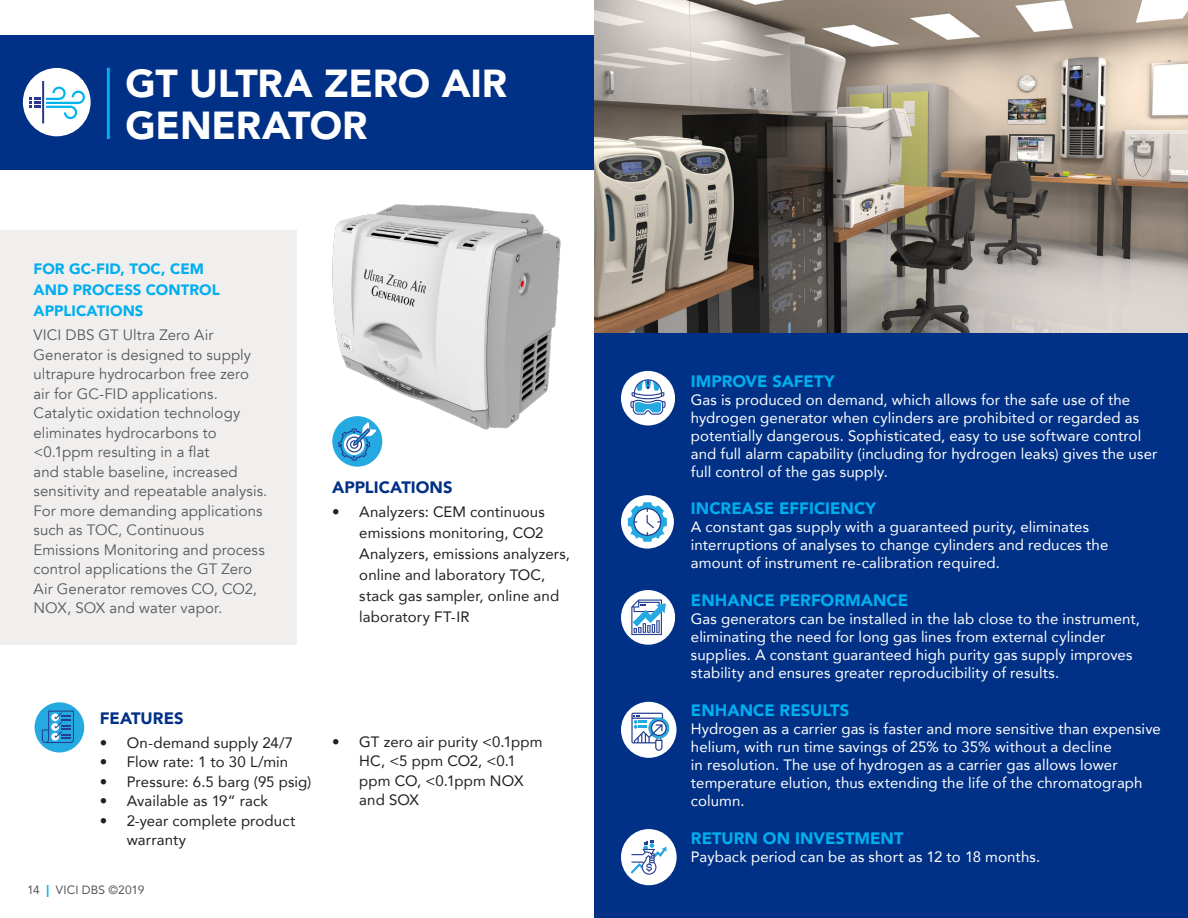
<style>
.page{position:relative;width:1188px;height:918px;background:#fff}
.page>*{position:absolute;margin:0;border:0;box-sizing:border-box;transform-origin:0 0}
.t1{font:900 39px/42px "Avenir";letter-spacing:-.005em;color:#fff}
.t2{font:900 16.5px "Avenir";color:#00aeef}
.t3{font:900 16.5px "Avenir";color:#003186}
.t4{font:15px/18px "Avenir";letter-spacing:.01em;color:#fff}
.t5{font:15px/19.5px "Avenir";letter-spacing:.005em;color:#57585a}
.t6{font:15px/21px "Avenir";letter-spacing:.005em;color:#231f20}
.t7{font:900 15px/21px "Avenir";letter-spacing:.005em;color:#00aeef}
.t8{font:12px "Avenir";letter-spacing:.01em;color:#57585a}
.s1{font-weight:900;color:#00baf1}
</style>
<div class="page">
<img style="left:332px;top:204px;width:229px;height:262px">
<img style="left:594px;top:0;width:594px;height:334px">
<div style="left:594px;top:334px;width:594px;height:584px;background:#003186"></div>
<div style="left:621px;top:495px;width:53px;height:54px;background:#fff;border-radius:50%"></div>
<svg style="left:628px;top:502px;width:39px;height:40px"></svg>
<div style="left:621px;top:371px;width:54px;height:55px;background:#fff;border-radius:50%"></div>
<svg style="left:630px;top:379px;width:36px;height:36px"></svg>
<div style="left:621px;top:590px;width:54px;height:55px;background:#fff;border-radius:50%"></div>
<svg style="left:631px;top:600px;width:35px;height:35px"></svg>
<div style="left:621px;top:702px;width:56px;height:56px;background:#fff;border-radius:50%"></div>
<svg style="left:631px;top:713px;width:38px;height:38px"></svg>
<div style="left:621px;top:829px;width:56px;height:56px;background:#fff;border-radius:50%"></div>
<svg style="left:631px;top:840px;width:35px;height:35px"></svg>
<div style="left:35px;top:702px;width:49px;height:50px;background:#24a9e1;border-radius:50%"></div>
<svg style="left:42px;top:711px;width:32px;height:32px"></svg>
<div style="left:332px;top:416px;width:50px;height:51px;background:#24a9e1;border-radius:50%"></div>
<svg style="left:338px;top:422px;width:38px;height:39px"></svg>
<div style="left:0;top:36px;width:594px;height:134px;background:#003186"></div>
<hr style="left:107px;top:68px;width:3px;height:71px;background:#00aeef">
<div style="left:0;top:230px;width:297px;height:415px;background:#f1eeee"></div>
<div style="left:23px;top:68px;width:68px;height:68px;background:#fff;border-radius:50%"></div>
<svg style="left:30px;top:98px;width:10px;height:10px"></svg>
<svg style="left:46px;top:87px;width:39px;height:32px"></svg>
<hr style="left:42px;top:81px;width:2px;height:42px;background:#283a8f">
<h1 class="t1" style="left:126px;top:61px;width:383px">GT ULTRA ZERO AIR<br>GENERATOR</h1>
<p class="t7" style="left:34px;top:258px;width:188px">FOR GC-FID, TOC, CEM<br>AND PROCESS CONTROL<br>APPLICATIONS</p>
<p class="t5" style="left:34px;top:325px;width:235px">VICI DBS GT Ultra Zero Air<br>Generator is designed to supply ultrapure hydrocarbon free zero air for GC-FID applications.<br>Catalytic oxidation technology eliminates hydrocarbons to &lt;0.1ppm resulting in a flat<br>and stable baseline, increased sensitivity and repeatable analysis.<br>For more demanding applications such as TOC, Continuous<br>Emissions Monitoring and process control applications the GT Zero<br>Air Generator removes CO, CO2,<br>NOX, SOX and water vapor.</p>
<p class="t3" style="left:332px;top:473px;width:122px">APPLICATIONS</p>
<p class="t6" style="left:359px;top:501px;width:212px;text-indent:-27px">• Analyzers: CEM continuous emissions monitoring, CO2<br>Analyzers, emissions analyzers, online and laboratory TOC, stack gas sampler, online and laboratory FT-IR</p>
<p class="t3" style="left:100px;top:704px;width:85px">FEATURES</p>
<p class="t6" style="left:100px;top:731px;width:195px">• On-demand supply 24/7</p>
<p class="t6" style="left:100px;top:751px;width:190px">• Flow rate: 1 to 30 L/min</p>
<p class="t6" style="left:100px;top:770px;width:213px">• Pressure: 6.5 barg (95 psig)</p>
<p class="t6" style="left:100px;top:790px;width:170px">• Available as 19” rack</p>
<p class="t6" style="left:127px;top:810px;width:170px;line-height:19.5px;text-indent:-27px">• 2-year complete product warranty</p>
<p class="t8" style="left:27px;top:880px;width:119px">14 <span class="s1">|</span> VICI DBS ©2019</p>
<p class="t6" style="left:359px;top:731px;width:185px;line-height:19.5px;text-indent:-27px">• GT zero air purity &lt;0.1ppm<br>HC, &lt;5 ppm CO2, &lt;0.1 ppm CO, &lt;0.1ppm NOX and SOX</p>
<p class="t2" style="left:691px;top:367px;width:146px">IMPROVE SAFETY</p>
<p class="t4" style="left:691px;top:390px;width:468px">Gas is produced on demand, which allows for the safe use of the hydrogen generator when cylinders are prohibited or regarded as potentially dangerous. Sophisticated, easy to use software control and full alarm capability (including for hydrogen leaks) gives the user full control of the gas supply.</p>
<p class="t2" style="left:691px;top:494px;width:187px">INCREASE EFFICIENCY</p>
<p class="t4" style="left:691px;top:517px;width:419px">A constant gas supply with a guaranteed purity, eliminates interruptions of analyses to change cylinders and reduces the amount of instrument re-calibration required.</p>
<p class="t2" style="left:691px;top:586px;width:219px">ENHANCE PERFORMANCE</p>
<p class="t4" style="left:691px;top:609px;width:451px">Gas generators can be installed in the lab close to the instrument, eliminating the need for long gas lines from external cylinder supplies. A constant guaranteed high purity gas supply improves stability and ensures greater reproducibility of results.</p>
<p class="t2" style="left:691px;top:697px;width:160px">ENHANCE RESULTS</p>
<p class="t4" style="left:691px;top:720px;width:471px">Hydrogen as a carrier gas is faster and more sensitive than expensive helium, with run time savings of 25% to 35% without a decline<br>in resolution. The use of hydrogen as a carrier gas allows lower temperature elution, thus extending the life of the chromatograph column.</p>
<p class="t2" style="left:691px;top:824px;width:214px">RETURN ON INVESTMENT</p>
<p class="t4" style="left:691px;top:847px;width:351px">Payback period can be as short as 12 to 18 months.</p>
</div>
